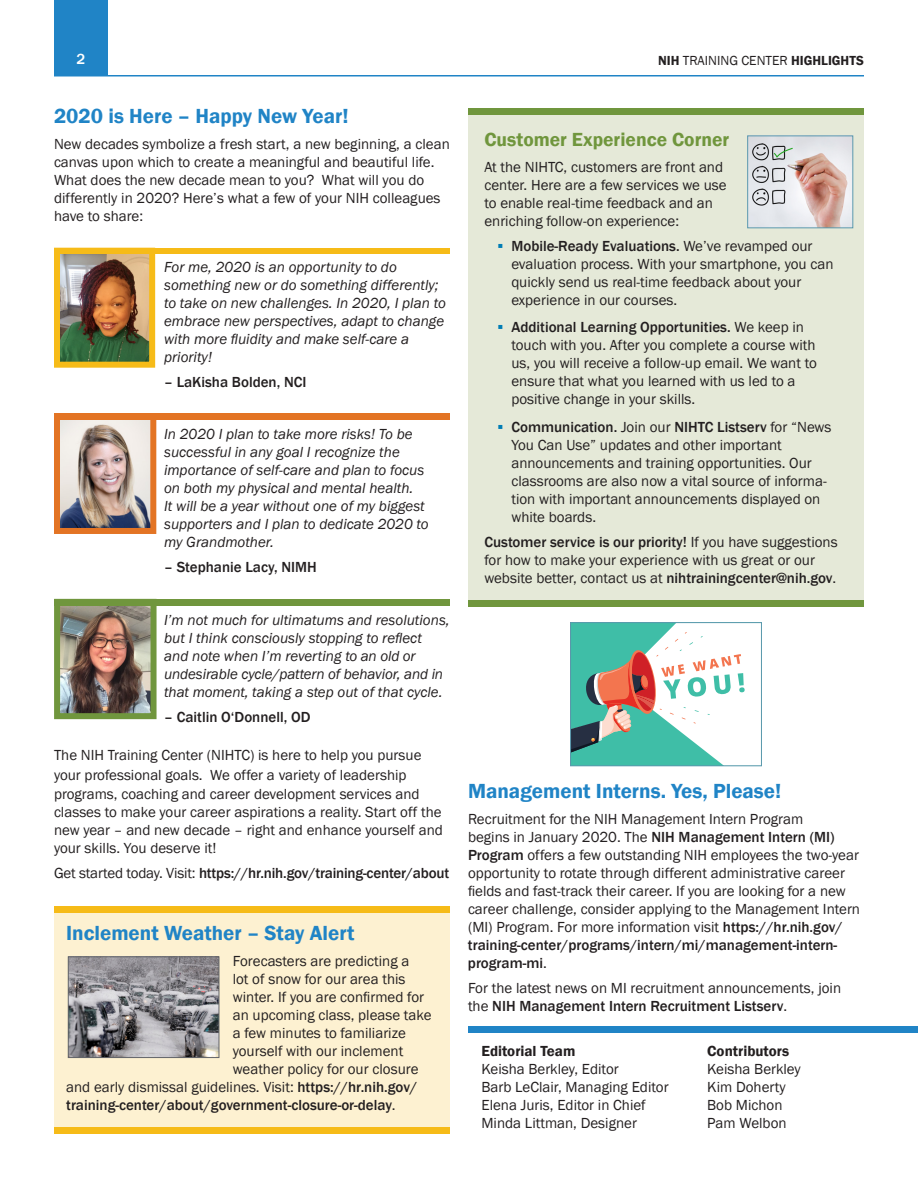
<style>
.page{position:relative;width:918px;height:1188px;background:#fff}
.page>*{position:absolute;margin:0;border:0;box-sizing:border-box;transform-origin:0 0}
.t1{font:600 21px "Franklin Gothic";color:#2084c6}
.t2{font:600 19.5px "Franklin Gothic";color:#70963d}
.Body_Text{font:15px/18px "Franklin Gothic";color:#231f20}
.t3{font:italic 15px/18px "Franklin Gothic";color:#231f20}
.Body_Text-2{font:500 15px "Franklin Gothic";color:#231f20}
.Body_Text-3{font:500 15px "Franklin Gothic";color:#fff}
.t4{font:13.5px "Franklin Gothic";color:#231f20}
.s1{font-weight:400}
.s2{font-weight:500}
.s3{font-weight:600}
.s4{font-weight:500;color:#007db5}
</style>
<div class="page">
<div style="left:54px;top:0;width:54px;height:76px;background:#2084c6"></div>
<hr style="left:54px;top:75px;width:810px;height:1px;background:#2084c6">
<div style="left:54px;top:909px;width:396px;height:225px;background:#fdf1d1"></div>
<div style="left:54px;top:906px;width:396px;height:7px;background:#f6bb18"></div>
<div style="left:468px;top:1026px;width:450px;height:7px;background:#2084c6"></div>
<div style="left:468px;top:111px;width:396px;height:493px;background:#e5e9d8"></div>
<div style="left:468px;top:108px;width:396px;height:7px;background:#70963d"></div>
<div style="left:468px;top:600px;width:396px;height:7px;background:#70963d"></div>
<div style="left:54px;top:1127px;width:396px;height:7px;background:#f6bb18"></div>
<img style="left:70px;top:958px;width:147px;height:98px">
<div style="left:68px;top:956px;width:151px;height:102px;border:1px solid #63656a"></div>
<img style="left:749px;top:138px;width:102px;height:88px">
<div style="left:747px;top:136px;width:106px;height:92px;border:1px solid #5b99ad"></div>
<svg style="left:572px;top:624px;width:173px;height:140px"></svg>
<div style="left:570px;top:622px;width:192px;height:144px;border:1px solid #5b99ad"></div>
<img style="left:61px;top:421px;width:88px;height:106px">
<div style="left:54px;top:414px;width:102px;height:120px;border:6px solid #e37424"></div>
<div style="left:54px;top:414px;width:396px;height:6px;background:#e37424"></div>
<img style="left:61px;top:255px;width:87px;height:106px">
<div style="left:54px;top:248px;width:101px;height:120px;border:6px solid #f6bb18"></div>
<div style="left:54px;top:248px;width:396px;height:5px;background:#f6bb18"></div>
<img style="left:61px;top:606px;width:89px;height:106px">
<div style="left:54px;top:599px;width:103px;height:120px;border:6px solid #70963d"></div>
<div style="left:54px;top:599px;width:396px;height:6px;background:#70963d"></div>
<p class="Body_Text-3" style="left:77px;top:50px;width:10px">2</p>
<h1 class="t1" style="left:54px;top:103px;width:296px">2020 is Here – Happy New Year!</h1>
<p class="Body_Text" style="left:54px;top:135px;width:397px">New decades symbolize a fresh start, a new beginning, a clean canvas upon which to create a meaningful and beautiful life.<br>What does the new decade mean to you? What will you do differently in 2020? Here’s what a few of your NIH colleagues have to share:</p>
<p class="t3" style="left:164px;top:258px;width:283px">For me, 2020 is an opportunity to do something new or do something differently; to take on new challenges. In 2020, I plan to embrace new perspectives, adapt to change with more fluidity and make self-care a priority!</p>
<p class="Body_Text-2" style="left:164px;top:373px;width:144px">– LaKisha Bolden, NCI</p>
<p class="t3" style="left:164px;top:425px;width:266px">In 2020 I plan to take more risks! To be successful in any goal I recognize the importance of self-care and plan to focus on both my physical and mental health.<br>It will be a year without one of my biggest supporters and I plan to dedicate 2020 to my Grandmother.</p>
<p class="Body_Text-2" style="left:164px;top:557px;width:154px">– Stephanie Lacy, NIMH</p>
<p class="t3" style="left:164px;top:612px;width:287px">I’m not much for ultimatums and resolutions, but I think consciously stopping to reflect and note when I’m reverting to an old or undesirable cycle/pattern of behavior, and in that moment, taking a step out of that cycle.</p>
<p class="Body_Text-2" style="left:164px;top:708px;width:148px">– Caitlin O‘Donnell, OD</p>
<p class="Body_Text" style="left:54px;top:746px;width:369px;line-height:19.5px">The NIH Training Center (NIHTC) is here to help you pursue your professional goals. We offer a variety of leadership programs, coaching and career development services and</p>
<p class="Body_Text" style="left:54px;top:804px;width:391px;text-align:justify">classes to make your career aspirations a reality. Start off the new year – and new decade – right and enhance yourself and your skills. You deserve it!</p>
<p class="Body_Text-2" style="left:54px;top:864px;width:397px"><span class="s1">Get started today. Visit:</span> https://hr.nih.gov/training-center/about</p>
<h1 class="t1" style="left:66px;top:920px;width:290px">Inclement Weather – Stay Alert</h1>
<p class="Body_Text" style="left:233px;top:952px;width:178px">Forecasters are predicting a</p>
<p class="Body_Text" style="left:233px;top:970px;width:174px">lot of snow for our area this</p>
<p class="Body_Text" style="left:233px;top:988px;width:193px">winter. If you are confirmed for</p>
<p class="Body_Text" style="left:233px;top:1006px;width:200px">an upcoming class, please take</p>
<p class="Body_Text" style="left:233px;top:1024px;width:175px">a few minutes to familiarize</p>
<p class="Body_Text" style="left:233px;top:1042px;width:172px">yourself with our inclement</p>
<p class="Body_Text" style="left:233px;top:1060px;width:187px">weather policy for our closure</p>
<p class="Body_Text" style="left:66px;top:1078px;width:353px">and early dismissal guidelines. Visit: <span class="s2">https://hr.nih.gov/</span></p>
<p class="Body_Text-2" style="left:66px;top:1095px;width:331px">training-center/about/government-closure-or-delay<span class="s1">.</span></p>
<p class="t4" style="left:658px;top:52px;width:207px"><span class="s3">NIH</span> TRAINING CENTER <span class="s3">HIGHLIGHTS</span></p>
<h1 class="t2" style="left:484px;top:127px;width:246px">Customer Experience Corner</h1>
<p class="Body_Text" style="left:484px;top:158px;width:244px">At the NIHTC, customers are front and center. Here are a few services we use to enable real-time feedback and an enriching follow-on experience:</p>
<p class="Body_Text" style="left:511px;top:237px;width:324px;text-indent:-14px"><span class="s4">▪</span> <span class="s2">Mobile-Ready Evaluations.</span> We’ve revamped our evaluation process. With your smartphone, you can quickly send us real-time feedback about your experience in our courses.</p>
<p class="Body_Text" style="left:511px;top:319px;width:307px;text-indent:-14px"><span class="s4">▪</span> <span class="s2">Additional Learning Opportunities.</span> We keep in touch with you. After you complete a course with us, you will receive a follow-up email. We want to ensure that what you learned with us led to a positive change in your skills.</p>
<p class="Body_Text" style="left:511px;top:418px;width:322px;text-indent:-14px"><span class="s4">▪</span> <span class="s2">Communication.</span> Join our <span class="s2">NIHTC Listserv</span> for “News You Can Use” updates and other important announcements and training opportunities. Our classrooms are also now a vital source of informa&shy;tion with important announcements displayed on white boards.</p>
<p class="Body_Text" style="left:484px;top:533px;width:355px"><span class="s2">Customer service is our priority!</span> If you have suggestions for how to make your experience with us great or our website better, contact us at <span class="s2">nihtrainingcenter@nih.gov</span>.</p>
<h1 class="t1" style="left:468px;top:778px;width:315px">Management Interns. Yes, Please!</h1>
<p class="Body_Text" style="left:468px;top:810px;width:394px">Recruitment for the NIH Management Intern Program<br>begins in January 2020. The <span class="s2">NIH Management Intern (MI)<br>Program</span> offers a few outstanding NIH employees the two-year opportunity to rotate through different administrative career fields and fast-track their career. If you are looking for a new career challenge, consider applying to the Management Intern (MI) Program. For more information visit <span class="s2">https://hr.nih.gov/ training-center/programs/intern/mi/management-intern&shy;program-mi</span>.</p>
<p class="Body_Text" style="left:468px;top:979px;width:375px">For the latest news on MI recruitment announcements, join the <span class="s2">NIH Management Intern Recruitment Listserv</span>.</p>
<p class="Body_Text" style="left:481px;top:1043px;width:189px"><span class="s3">Editorial Team<br></span>Keisha Berkley, Editor<br>Barb LeClair, Managing Editor<br>Elena Juris, Editor in Chief<br>Minda Littman, Designer</p>
<h2 class="Body_Text" style="left:707px;top:1043px;width:95px"><span class="s3">Contributors<br></span>Keisha Berkley<br>Kim Doherty<br>Bob Michon<br>Pam Welbon</h2>
</div>
